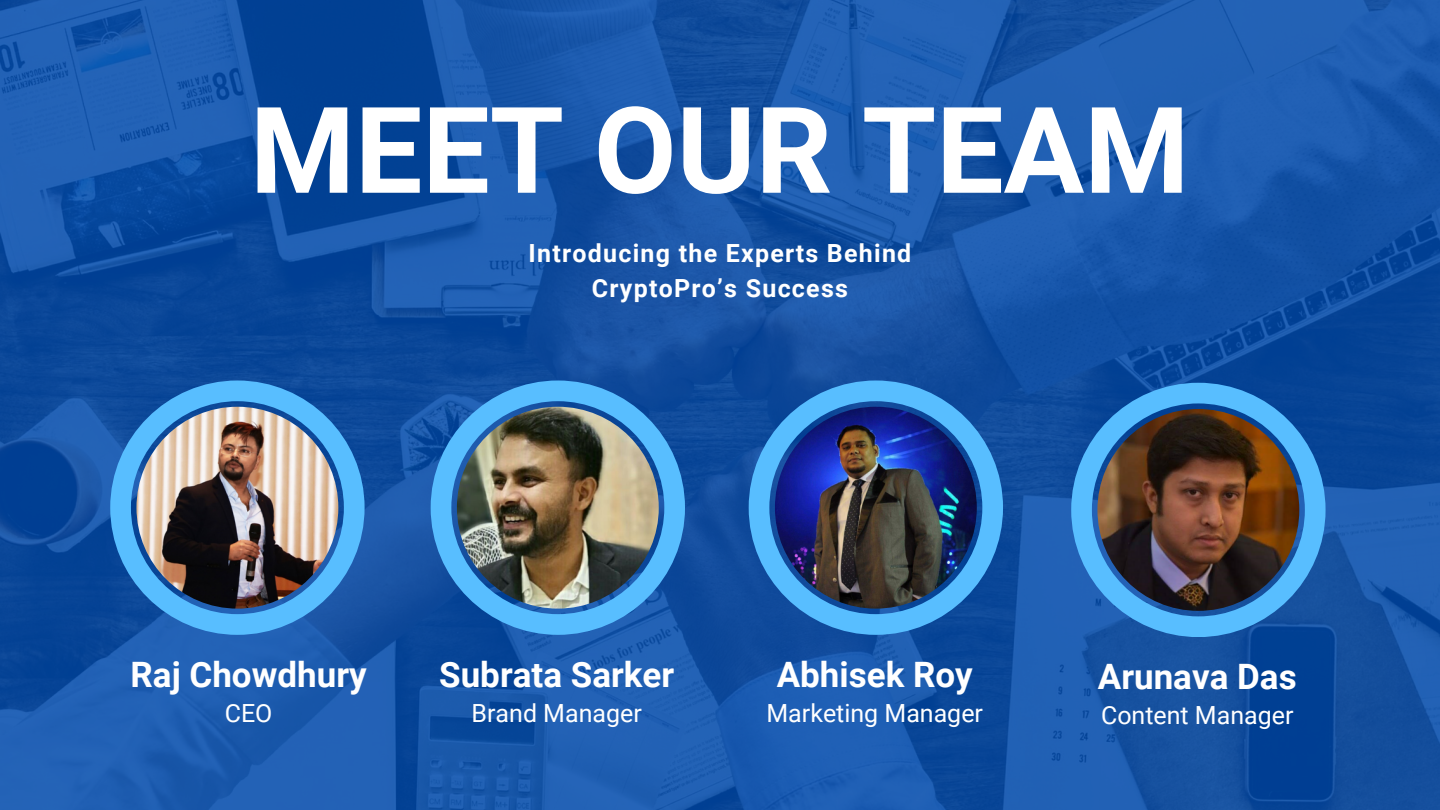
<style>
.page{position:relative;width:1440px;height:810px;background:#fff}
.page>*{position:absolute;margin:0;border:0;box-sizing:border-box;transform-origin:0 0}
.t1{font:700 120px "Roboto";color:#fff}
.t2{font:700 35px "Roboto";color:#fff}
.t3{font:700 25px/34.5px "Roboto";letter-spacing:.05em;color:#fff;text-align:center}
.t4{font:25px "Roboto";color:#fff}
</style>
<div class="page">
<img style="left:0;top:0;width:1440px;height:810px">
<svg style="left:110px;top:381px;width:255px;height:254px;background:#6282a3"></svg>
<img style="left:431px;top:381px;width:254px;height:254px">
<img style="left:749px;top:381px;width:254px;height:254px">
<svg style="left:1071px;top:383px;width:255px;height:254px;background:#435b78"></svg>
<h3 class="t1" style="left:250px;top:82px;width:941px">MEET OUR TEAM</h3>
<h2 class="t3" style="left:529px;top:236px;width:384px">Introducing the Experts Behind<br>CryptoPro’s Success</h2>
<h2 class="t2" style="left:131px;top:654px;width:238px">Raj Chowdhury</h2>
<p class="t4" style="left:225px;top:699px;width:49px">CEO</p>
<p class="t2" style="left:439px;top:654px;width:236px">Subrata Sarker</p>
<p class="t4" style="left:472px;top:699px;width:172px">Brand Manager</p>
<p class="t2" style="left:777px;top:654px;width:198px">Abhisek Roy</p>
<h2 class="t4" style="left:766px;top:699px;width:218px">Marketing Manager</h2>
<h2 class="t2" style="left:1098px;top:656px;width:200px">Arunava Das</h2>
<p class="t4" style="left:1101px;top:701px;width:194px">Content Manager</p>
</div>
